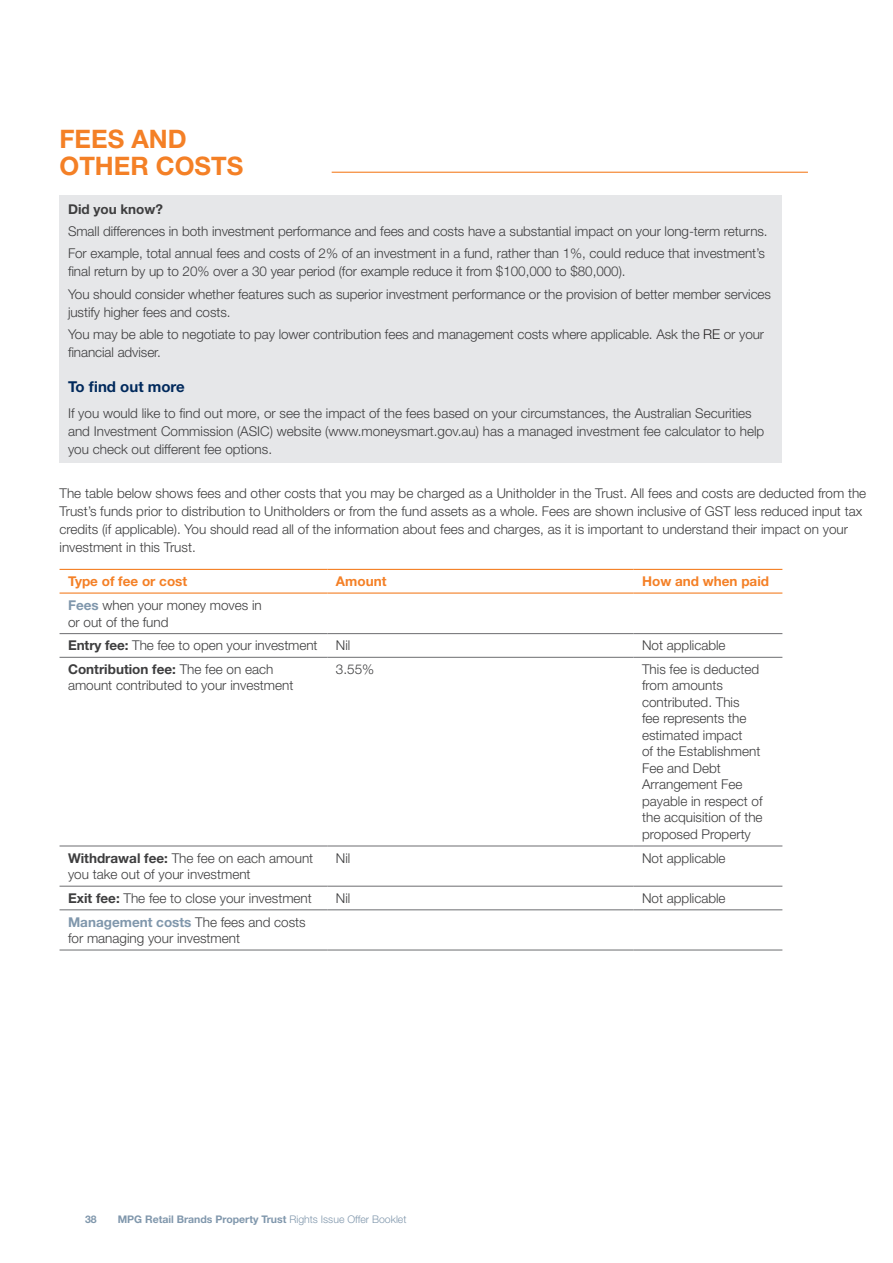
<style>
.page{position:relative;width:893px;height:1263px;background:#fff}
.page>*{position:absolute;margin:0;border:0;box-sizing:border-box;transform-origin:0 0}
.heading{font:700 25.5px/27px "Helvetica Neue LT Std";color:#f48026}
.sunheading1__cont__n{font:700 15px "Helvetica Neue LT Std";color:#00295c}
.body{font:300 13.5px/18px "Helvetica Neue LT Std";color:#3e3e3f}
.t_body-L{font:300 13.5px/16.5px "Helvetica Neue LT Std";color:#3e3e3f}
.t_heading-L{font:700 13.5px "Helvetica Neue LT Std";color:#f48026}
.t1{font:700 13.5px "Helvetica Neue LT Std";color:#3e3e3f}
.t2{font:700 10.5px "Helvetica Neue LT Std";color:#8097ac}
.s1{color:#231f20}
.s2{font-weight:700;color:#8097ac}
.s3{font-weight:700}
.s4{font-weight:300}
</style>
<div class="page">
<hr style="left:332px;top:172px;width:476px;height:1px;background:#f48026">
<div style="left:60px;top:196px;width:722px;height:267px;background:#e6e7e9"></div>
<hr style="left:60px;top:569px;width:267px;height:1px;background:#f48026">
<hr style="left:327px;top:569px;width:307px;height:1px;background:#f48026">
<hr style="left:634px;top:569px;width:148px;height:1px;background:#f48026">
<hr style="left:60px;top:592px;width:267px;height:2px;background:#f48026">
<hr style="left:327px;top:592px;width:307px;height:2px;background:#f48026">
<hr style="left:634px;top:592px;width:148px;height:2px;background:#f48026">
<hr style="left:60px;top:633px;width:267px;height:1px;background:#6c6d70">
<hr style="left:327px;top:633px;width:307px;height:1px;background:#6c6d70">
<hr style="left:634px;top:633px;width:148px;height:1px;background:#6c6d70">
<hr style="left:60px;top:657px;width:267px;height:1px;background:#6c6d70">
<hr style="left:327px;top:657px;width:307px;height:1px;background:#6c6d70">
<hr style="left:634px;top:657px;width:148px;height:1px;background:#6c6d70">
<hr style="left:60px;top:846px;width:267px;height:1px;background:#6c6d70">
<hr style="left:327px;top:846px;width:307px;height:1px;background:#6c6d70">
<hr style="left:634px;top:846px;width:148px;height:1px;background:#6c6d70">
<hr style="left:60px;top:886px;width:267px;height:1px;background:#6c6d70">
<hr style="left:327px;top:886px;width:307px;height:1px;background:#6c6d70">
<hr style="left:634px;top:886px;width:148px;height:1px;background:#6c6d70">
<hr style="left:60px;top:909px;width:267px;height:1px;background:#6c6d70">
<hr style="left:327px;top:909px;width:307px;height:1px;background:#6c6d70">
<hr style="left:634px;top:909px;width:148px;height:1px;background:#6c6d70">
<hr style="left:60px;top:950px;width:267px;height:1px;background:#6c6d70">
<hr style="left:327px;top:950px;width:307px;height:1px;background:#6c6d70">
<hr style="left:634px;top:950px;width:148px;height:1px;background:#6c6d70">
<p class="heading" style="left:60px;top:125px;width:185px">FEES AND<br>OTHER COSTS</p>
<p class="t1" style="left:68px;top:201px;width:96px">Did you know?</p>
<p class="body" style="left:68px;top:222px;width:701px">Small differences in both investment performance and fees and costs have a substantial impact on your long-term returns.</p>
<p class="body" style="left:68px;top:244px;width:698px">For example, total annual fees and costs of 2% of an investment in a fund, rather than 1%, could reduce that investment’s final return by up to 20% over a 30 year period (for example reduce it from $100,000 to $80,000).</p>
<p class="body" style="left:68px;top:284px;width:704px">You should consider whether features such as superior investment performance or the provision of better member services justify higher fees and costs.</p>
<p class="body" style="left:68px;top:325px;width:698px">You may be able to negotiate to pay lower contribution fees and management costs where applicable. Ask the <span class="s1">RE</span> or your financial adviser.</p>
<p class="sunheading1__cont__n" style="left:68px;top:377px;width:118px">To find out more</p>
<p class="body" style="left:68px;top:404px;width:698px">If you would like to find out more, or see the impact of the fees based on your circumstances, the Australian Securities and Investment Commission (ASIC) website (www.moneysmart.gov.au) has a managed investment fee calculator to help you check out different fee options.</p>
<p class="body" style="left:60px;top:484px;width:808px">The table below shows fees and other costs that you may be charged as a Unitholder in the Trust. All fees and costs are deducted from the Trust’s funds prior to distribution to Unitholders or from the fund assets as a whole. Fees are shown inclusive of GST less reduced input tax credits (if applicable). You should read all of the information about fees and charges, as it is important to understand their impact on your investment in this Trust.</p>
<p class="t_heading-L" style="left:68px;top:573px;width:121px">Type of fee or cost</p>
<p class="t_heading-L" style="left:336px;top:573px;width:52px">Amount</p>
<p class="t_heading-L" style="left:642px;top:573px;width:128px">How and when paid</p>
<p class="t_body-L" style="left:68px;top:597px;width:195px"><span class="s2">Fees</span> when your money moves in or out of the fund</p>
<p class="t_body-L" style="left:68px;top:637px;width:251px"><span class="s3">Entry fee:</span> The fee to open your investment</p>
<p class="t_body-L" style="left:336px;top:637px;width:16px">Nil</p>
<p class="t_body-L" style="left:642px;top:637px;width:85px">Not applicable</p>
<p class="t_body-L" style="left:68px;top:661px;width:227px"><span class="s3">Contribution fee:</span> The fee on each amount contributed to your investment</p>
<p class="t_body-L" style="left:336px;top:661px;width:40px">3.55%</p>
<p class="t_body-L" style="left:642px;top:661px;width:122px">This fee is deducted from amounts contributed. This<br>fee represents the estimated impact<br>of the Establishment<br>Fee and Debt<br>Arrangement Fee payable in respect of the acquisition of the proposed Property</p>
<p class="t_body-L" style="left:68px;top:849px;width:247px"><span class="s3">Withdrawal fee:</span> The fee on each amount you take out of your investment</p>
<p class="t_body-L" style="left:336px;top:849px;width:16px">Nil</p>
<p class="t_body-L" style="left:642px;top:849px;width:85px">Not applicable</p>
<p class="t_body-L" style="left:68px;top:889px;width:245px"><span class="s3">Exit fee:</span> The fee to close your investment</p>
<p class="t_body-L" style="left:336px;top:889px;width:16px">Nil</p>
<p class="t_body-L" style="left:642px;top:889px;width:85px">Not applicable</p>
<p class="t_body-L" style="left:68px;top:913px;width:239px"><span class="s2">Management costs</span> The fees and costs for managing your investment</p>
<p class="t2" style="left:85px;top:1212px;width:13px">38</p>
<p class="t2" style="left:118px;top:1212px;width:290px">MPG Retail Brands Property Trust <span class="s4">Rights Issue Offer Booklet</span></p>
</div>
